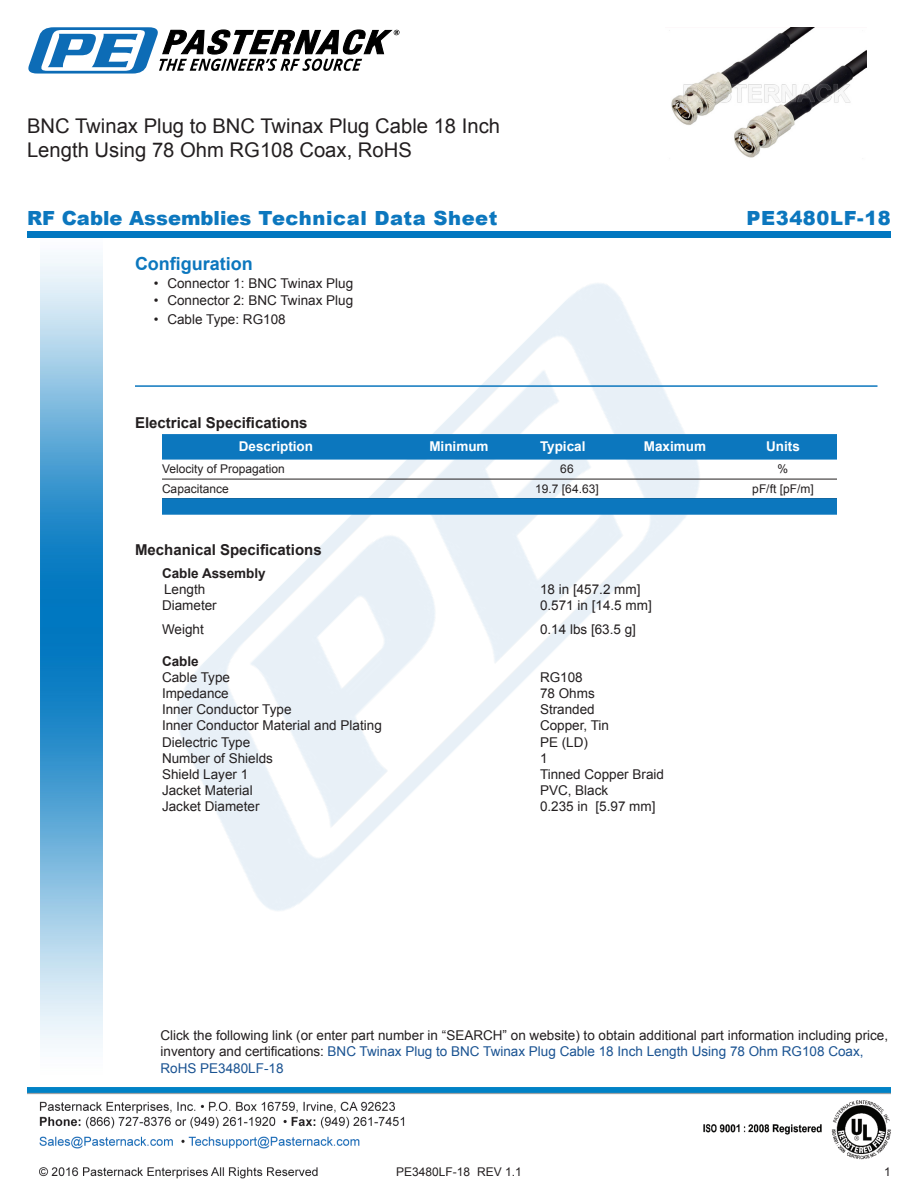
<style>
.page{position:relative;width:918px;height:1188px;background:#fff}
.page>*{position:absolute;margin:0;border:0;box-sizing:border-box;transform-origin:0 0}
.Web_Description_Para{font:20.25px/24.3px "Arial";color:#231f20}
.t1{font:900 19.5px "Arial";letter-spacing:.01em;color:#0c77be}
.t2{font:900 19.5px "Arial";letter-spacing:.03em;color:#0c77be}
.Head1{font:700 18px "Arial";color:#0c77be}
.Head1-2{font:700 15px "Arial";color:#231f20}
.Description_and_PN_L{font:13.5px/16.2px "Arial";color:#231f20}
.Specs_Para{font:13.5px "Arial";color:#231f20}
.Table-Header{font:700 13.5px "Arial";color:#fff}
.Head3{font:700 13.5px "Arial";color:#231f20}
.Table-Body{font:12px "Arial";color:#231f20}
.s1{color:#1a5392}
</style>
<div class="page">
<img style="left:39px;top:1100px;width:852px;height:79px">
<img style="left:102px;top:255px;width:719px;height:715px">
<img style="left:27px;top:1088px;width:864px;height:7px">
<svg style="left:28px;top:27px;width:372px;height:47px"></svg>
<img style="left:40px;top:237px;width:62px;height:811px">
<div style="left:27px;top:231px;width:864px;height:6px;background:#0177c0"></div>
<hr style="left:135px;top:385px;width:743px;height:2px;background:#0c77be">
<div style="left:162px;top:434px;width:675px;height:26px;background:#0c77be"></div>
<hr style="left:162px;top:479px;width:675px;height:1px;background:#231f20">
<div style="left:162px;top:498px;width:675px;height:17px;background:#0c77be"></div>
<img style="left:671px;top:27px;width:195px;height:131px">
<h1 class="Web_Description_Para" style="left:27px;top:114px;width:475px">BNC Twinax Plug to BNC Twinax Plug Cable 18 Inch<br>Length Using 78 Ohm RG108 Coax, RoHS</h1>
<p class="t1" style="left:27px;top:204px;width:472px">RF Cable Assemblies Technical Data Sheet</p>
<p class="t2" style="left:746px;top:204px;width:146px">PE3480LF-18</p>
<p class="Head1" style="left:135px;top:251px;width:119px">Configuration</p>
<p class="Description_and_PN_L" style="left:154px;top:276px;width:201px">• Connector 1: BNC Twinax Plug</p>
<p class="Description_and_PN_L" style="left:154px;top:292px;width:201px">• Connector 2: BNC Twinax Plug</p>
<p class="Description_and_PN_L" style="left:154px;top:311px;width:133px">• Cable Type: RG108</p>
<p class="Head1-2" style="left:135px;top:413px;width:174px">Electrical Specifications</p>
<p class="Table-Header" style="left:239px;top:438px;width:76px">Description</p>
<p class="Table-Header" style="left:429px;top:438px;width:61px">Minimum</p>
<p class="Table-Header" style="left:540px;top:438px;width:47px">Typical</p>
<p class="Table-Header" style="left:644px;top:438px;width:64px">Maximum</p>
<p class="Table-Header" style="left:766px;top:438px;width:35px">Units</p>
<p class="Table-Body" style="left:162px;top:461px;width:124px">Velocity of Propagation</p>
<p class="Table-Body" style="left:560px;top:461px;width:15px">66</p>
<p class="Table-Body" style="left:778px;top:461px;width:12px">%</p>
<p class="Table-Body" style="left:162px;top:481px;width:68px">Capacitance</p>
<p class="Table-Body" style="left:535px;top:481px;width:65px">19.7 [64.63]</p>
<p class="Table-Body" style="left:752px;top:481px;width:63px">pF/ft [pF/m]</p>
<p class="Head1-2" style="left:135px;top:540px;width:188px">Mechanical Specifications</p>
<p class="Head3" style="left:162px;top:564px;width:105px">Cable Assembly</p>
<p class="Specs_Para" style="left:164px;top:580px;width:43px">Length</p>
<p class="Specs_Para" style="left:540px;top:580px;width:102px">18 in [457.2 mm]</p>
<p class="Specs_Para" style="left:162px;top:597px;width:56px">Diameter</p>
<p class="Specs_Para" style="left:540px;top:597px;width:113px">0.571 in [14.5 mm]</p>
<p class="Specs_Para" style="left:162px;top:621px;width:43px">Weight</p>
<p class="Specs_Para" style="left:540px;top:621px;width:98px">0.14 lbs [63.5 g]</p>
<p class="Head3" style="left:162px;top:652px;width:38px">Cable</p>
<p class="Specs_Para" style="left:162px;top:668px;width:70px">Cable Type</p>
<p class="Specs_Para" style="left:540px;top:668px;width:44px">RG108</p>
<p class="Specs_Para" style="left:162px;top:685px;width:68px">Impedance</p>
<p class="Specs_Para" style="left:540px;top:685px;width:56px">78 Ohms</p>
<p class="Specs_Para" style="left:162px;top:701px;width:131px">Inner Conductor Type</p>
<p class="Specs_Para" style="left:540px;top:701px;width:56px">Stranded</p>
<p class="Specs_Para" style="left:162px;top:717px;width:221px">Inner Conductor Material and Plating</p>
<p class="Specs_Para" style="left:540px;top:717px;width:71px">Copper, Tin</p>
<p class="Specs_Para" style="left:162px;top:733px;width:90px">Dielectric Type</p>
<p class="Specs_Para" style="left:540px;top:733px;width:50px">PE (LD)</p>
<p class="Specs_Para" style="left:162px;top:749px;width:113px">Number of Shields</p>
<p class="Specs_Para" style="left:540px;top:749px;width:9px">1</p>
<p class="Specs_Para" style="left:162px;top:766px;width:88px">Shield Layer 1</p>
<p class="Specs_Para" style="left:540px;top:766px;width:126px">Tinned Copper Braid</p>
<p class="Specs_Para" style="left:162px;top:782px;width:92px">Jacket Material</p>
<p class="Specs_Para" style="left:540px;top:782px;width:70px">PVC, Black</p>
<p class="Specs_Para" style="left:162px;top:798px;width:99px">Jacket Diameter</p>
<p class="Specs_Para" style="left:540px;top:798px;width:117px">0.235 in [5.97 mm]</p>
<p class="Description_and_PN_L" style="left:160px;top:1028px;width:729px">Click the following link (or enter part number in “SEARCH” on website) to obtain additional part information including price, inventory and certifications: <span class="s1">BNC Twinax Plug to BNC Twinax Plug Cable 18 Inch Length Using 78 Ohm RG108 Coax,<br>RoHS PE3480LF-18</span></p>
<p class="Table-Body" style="left:396px;top:1164px;width:127px">PE3480LF-18 REV 1.1</p>
<p class="Table-Body" style="left:884px;top:1164px;width:8px">1</p>
</div>
